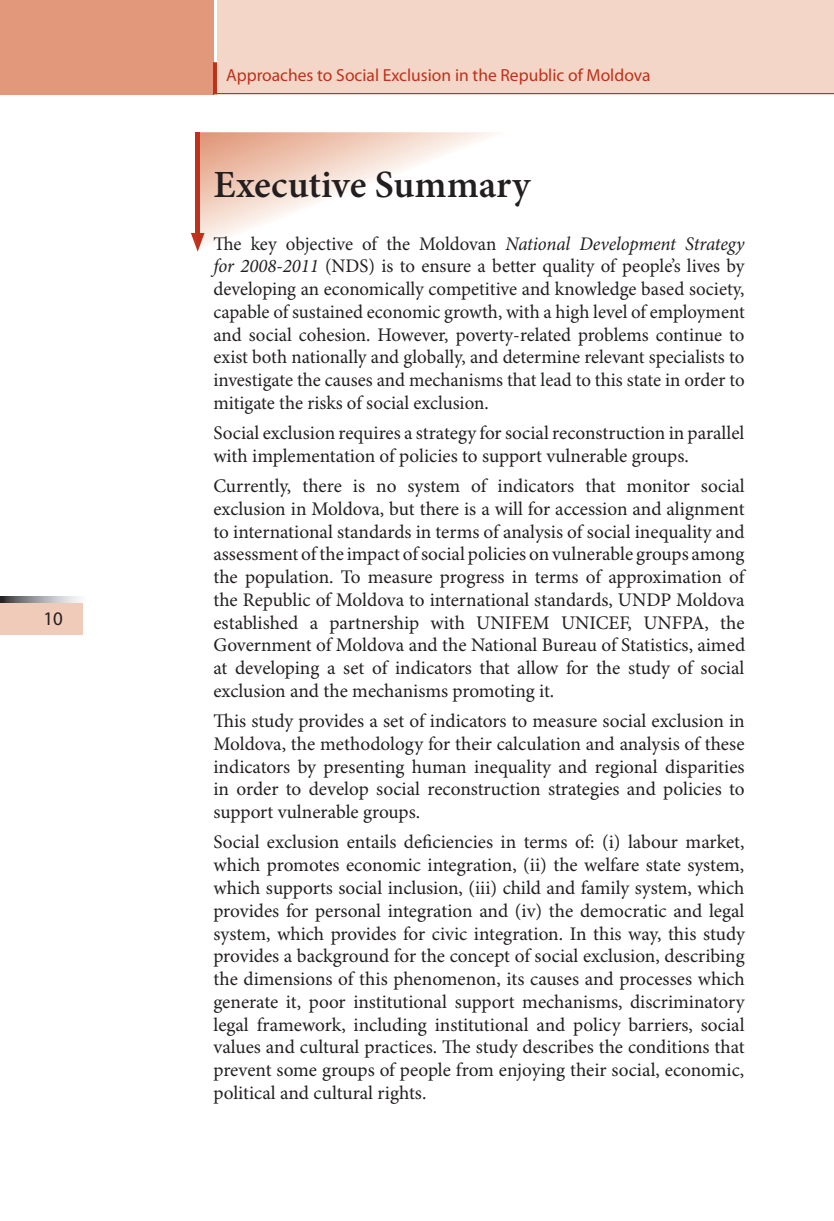
<style>
.page{position:relative;width:834px;height:1221px;background:#fff}
.page>*{position:absolute;margin:0;border:0;box-sizing:border-box;transform-origin:0 0}
.t1{font:600 38.5px "Minion Pro";color:#231f20}
.t2{font:19.25px/22.8px "Minion Pro";color:#231f20;text-align:justify}
.t3{font:19.25px "Myriad Pro";color:#231f20}
.t4{font:17.5px "Myriad Pro";color:#bf311a}
.s1{font-style:italic}
</style>
<div class="page">
<div style="left:217px;top:0;width:616px;height:94px;background:#f3d6c8"></div>
<div style="left:0;top:602px;width:82px;height:33px;background:#f0cbba"></div>
<svg style="left:0;top:596px;width:80px;height:6px"></svg>
<div style="left:0;top:0;width:213px;height:94px;background:#e1987b"></div>
<svg style="left:213px;top:62px;width:4px;height:32px"></svg>
<hr style="left:214px;top:94px;width:619px;height:1px;background:#bf311a">
<svg style="left:199px;top:132px;width:297px;height:113px"></svg>
<hr style="left:196px;top:132px;width:3px;height:101px;background:#bf311a">
<svg style="left:191px;top:233px;width:13px;height:19px"></svg>
<p class="t3" style="left:43px;top:611px;width:21px">10</p>
<p class="t4" style="left:226px;top:69px;width:426px">Approaches to Social Exclusion in the Republic of Moldova</p>
<h1 class="t1" style="left:213px;top:170px;width:318px">Executive Summary</h1>
<p class="t2" style="left:213px;top:233px;width:533px">The key objective of the Moldovan <span class="s1">National Development Strategy for 2008-2011</span> (NDS) is to ensure a better quality of people’s lives by developing an economically competitive and knowledge based society, capable of sustained economic growth, with a high level of employment and social cohesion. However, poverty-related problems continue to exist both nationally and globally, and determine relevant specialists to investigate the causes and mechanisms that lead to this state in order to mitigate the risks of social exclusion.</p>
<p class="t2" style="left:213px;top:423px;width:532px">Social exclusion requires a strategy for social reconstruction in parallel with implementation of policies to support vulnerable groups.</p>
<p class="t2" style="left:213px;top:476px;width:533px">Currently, there is no system of indicators that monitor social exclusion in Moldova, but there is a will for accession and alignment to international standards in terms of analysis of social inequality and assessment of the impact of social policies on vulnerable groups among the population. To measure progress in terms of approximation of the Republic of Moldova to international standards, UNDP Moldova established a partnership with UNIFEM UNICEF, UNFPA, the Government of Moldova and the National Bureau of Statistics, aimed at developing a set of indicators that allow for the study of social exclusion and the mechanisms promoting it.</p>
<p class="t2" style="left:213px;top:711px;width:532px">This study provides a set of indicators to measure social exclusion in Moldova, the methodology for their calculation and analysis of these indicators by presenting human inequality and regional disparities in order to develop social reconstruction strategies and policies to support vulnerable groups.</p>
<p class="t2" style="left:213px;top:832px;width:533px">Social exclusion entails deficiencies in terms of: (i) labour market, which promotes economic integration, (ii) the welfare state system, which supports social inclusion, (iii) child and family system, which provides for personal integration and (iv) the democratic and legal system, which provides for civic integration. In this way, this study provides a background for the concept of social exclusion, describing the dimensions of this phenomenon, its causes and processes which generate it, poor institutional support mechanisms, discriminatory legal framework, including institutional and policy barriers, social values and cultural practices. The study describes the conditions that prevent some groups of people from enjoying their social, economic, political and cultural rights.</p>
</div>
